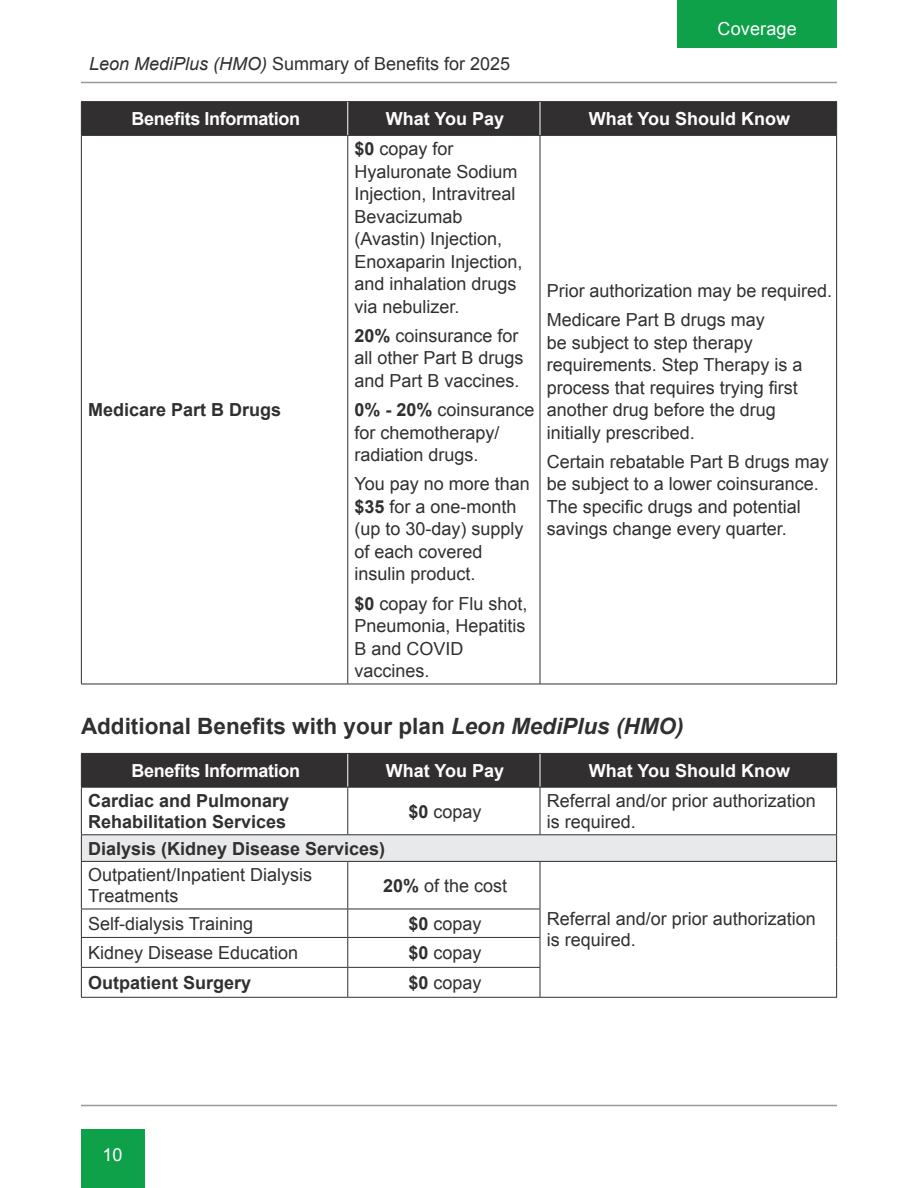
<style>
.page{position:relative;width:918px;height:1188px;background:#fff}
.page>*{position:absolute;margin:0;border:0;box-sizing:border-box;transform-origin:0 0}
.Bold_Title{font:700 22.5px "Arial";color:#312f30}
.Body{font:18px/22.5px "Arial";color:#312f30}
.Body-2{font:700 18px/21px "Arial";color:#312f30}
.t1{font:700 18px "Arial";color:#fff}
.t2{font:700 18px "Arial";letter-spacing:-.02em;color:#fff}
.t3{font:18px "Arial";letter-spacing:.01em;color:#fff}
.s1{font-style:italic}
.s2{font-weight:700}
</style>
<div class="page">
<hr style="left:81px;top:82px;width:756px;height:1px;background:#989a9d">
<hr style="left:81px;top:1105px;width:756px;height:1px;background:#989a9d">
<div style="left:81px;top:1129px;width:63px;height:59px;background:#0fa14a"></div>
<div style="left:677px;top:0;width:160px;height:48px;background:#0fa14a"></div>
<div style="left:82px;top:102px;width:754px;height:33px;background:#312f30"></div>
<hr style="left:81px;top:101px;width:267px;height:1px;background:#312f30">
<hr style="left:81px;top:102px;width:1px;height:33px;background:#312f30">
<hr style="left:348px;top:101px;width:192px;height:1px;background:#312f30">
<hr style="left:540px;top:101px;width:297px;height:1px;background:#312f30">
<hr style="left:836px;top:102px;width:1px;height:33px;background:#312f30">
<hr style="left:81px;top:135px;width:267px;height:1px;background:#312f30">
<hr style="left:348px;top:135px;width:192px;height:1px;background:#312f30">
<hr style="left:540px;top:135px;width:297px;height:1px;background:#312f30">
<hr style="left:81px;top:136px;width:1px;height:548px;background:#312f30">
<hr style="left:347px;top:136px;width:1px;height:548px;background:#312f30">
<hr style="left:540px;top:136px;width:1px;height:548px;background:#312f30">
<hr style="left:836px;top:136px;width:1px;height:548px;background:#312f30">
<hr style="left:81px;top:684px;width:267px;height:1px;background:#312f30">
<hr style="left:348px;top:684px;width:192px;height:1px;background:#312f30">
<hr style="left:540px;top:684px;width:297px;height:1px;background:#312f30">
<hr style="left:347px;top:102px;width:1px;height:33px;background:#fff">
<hr style="left:540px;top:102px;width:1px;height:33px;background:#fff">
<div style="left:82px;top:754px;width:754px;height:33px;background:#312f30"></div>
<div style="left:81px;top:835px;width:756px;height:26px;background:#e8e9ea"></div>
<hr style="left:347px;top:754px;width:1px;height:33px;background:#fff">
<hr style="left:540px;top:754px;width:1px;height:33px;background:#fff">
<hr style="left:836px;top:788px;width:1px;height:46px;background:#312f30">
<hr style="left:836px;top:862px;width:1px;height:47px;background:#312f30">
<svg style="left:836px;top:909px;width:1px;height:28px"></svg>
<hr style="left:836px;top:937px;width:1px;height:30px;background:#312f30">
<hr style="left:836px;top:967px;width:1px;height:30px;background:#312f30">
<hr style="left:81px;top:788px;width:1px;height:46px;background:#312f30">
<hr style="left:347px;top:788px;width:1px;height:46px;background:#312f30">
<hr style="left:540px;top:788px;width:1px;height:46px;background:#312f30">
<hr style="left:81px;top:862px;width:1px;height:47px;background:#312f30">
<hr style="left:347px;top:862px;width:1px;height:47px;background:#312f30">
<hr style="left:540px;top:862px;width:1px;height:47px;background:#312f30">
<svg style="left:81px;top:910px;width:1px;height:87px"></svg>
<svg style="left:347px;top:910px;width:1px;height:87px"></svg>
<svg style="left:540px;top:909px;width:1px;height:88px"></svg>
<hr style="left:81px;top:909px;width:267px;height:1px;background:#312f30">
<hr style="left:348px;top:909px;width:192px;height:1px;background:#312f30">
<hr style="left:81px;top:937px;width:267px;height:1px;background:#312f30">
<hr style="left:348px;top:937px;width:192px;height:1px;background:#312f30">
<hr style="left:81px;top:834px;width:267px;height:1px;background:#312f30">
<svg style="left:81px;top:835px;width:1px;height:26px"></svg>
<hr style="left:348px;top:834px;width:192px;height:1px;background:#312f30">
<hr style="left:540px;top:834px;width:297px;height:1px;background:#312f30">
<svg style="left:836px;top:835px;width:1px;height:26px"></svg>
<hr style="left:81px;top:861px;width:267px;height:1px;background:#312f30">
<hr style="left:348px;top:861px;width:192px;height:1px;background:#312f30">
<hr style="left:540px;top:861px;width:297px;height:1px;background:#312f30">
<hr style="left:81px;top:967px;width:267px;height:1px;background:#312f30">
<hr style="left:348px;top:967px;width:192px;height:1px;background:#312f30">
<hr style="left:81px;top:997px;width:267px;height:1px;background:#312f30">
<hr style="left:348px;top:997px;width:192px;height:1px;background:#312f30">
<hr style="left:540px;top:997px;width:297px;height:1px;background:#312f30">
<hr style="left:81px;top:753px;width:267px;height:1px;background:#312f30">
<hr style="left:81px;top:754px;width:1px;height:33px;background:#312f30">
<hr style="left:348px;top:753px;width:192px;height:1px;background:#312f30">
<hr style="left:540px;top:753px;width:297px;height:1px;background:#312f30">
<hr style="left:836px;top:754px;width:1px;height:33px;background:#312f30">
<hr style="left:81px;top:787px;width:267px;height:1px;background:#312f30">
<hr style="left:348px;top:787px;width:192px;height:1px;background:#312f30">
<hr style="left:540px;top:787px;width:297px;height:1px;background:#312f30">
<p class="Body" style="left:89px;top:53px;width:423px"><span class="s1">Leon MediPlus (HMO)</span> Summary of Benefits for 2025</p>
<p class="t3" style="left:718px;top:17px;width:81px">Coverage</p>
<p class="t2" style="left:132px;top:107px;width:170px">Benefits Information</p>
<p class="t1" style="left:386px;top:107px;width:120px">What You Pay</p>
<p class="t1" style="left:589px;top:107px;width:203px">What You Should Know</p>
<p class="Body-2" style="left:88px;top:400px;width:195px">Medicare Part B Drugs</p>
<p class="Body" style="left:355px;top:138px;width:170px"><span class="s2">$0</span> copay for<br>Hyaluronate Sodium<br>Injection, Intravitreal<br>Bevacizumab (Avastin) Injection,<br>Enoxaparin Injection, and inhalation drugs via nebulizer.</p>
<p class="Body" style="left:355px;top:325px;width:171px"><span class="s2">20%</span> coinsurance for all other Part B drugs and Part B vaccines.</p>
<p class="Body" style="left:355px;top:399px;width:182px"><span class="s2">0% - 20%</span> coinsurance for chemotherapy/ radiation drugs.</p>
<p class="Body" style="left:355px;top:473px;width:177px">You pay no more than <span class="s2">$35</span> for a one-month (up to 30-day) supply of each covered insulin product.</p>
<p class="Body" style="left:355px;top:592px;width:175px"><span class="s2">$0</span> copay for Flu shot,<br>Pneumonia, Hepatitis<br>B and COVID vaccines.</p>
<p class="Body" style="left:547px;top:280px;width:287px">Prior authorization may be required.</p>
<p class="Body" style="left:547px;top:309px;width:257px">Medicare Part B drugs may<br>be subject to step therapy requirements. Step Therapy is a process that requires trying first another drug before the drug initially prescribed.</p>
<p class="Body" style="left:547px;top:451px;width:284px">Certain rebatable Part B drugs may be subject to a lower coinsurance.<br>The specific drugs and potential savings change every quarter.</p>
<p class="Bold_Title" style="left:81px;top:711px;width:604px">Additional Benefits with your plan <span class="s1">Leon MediPlus (HMO)</span></p>
<p class="t2" style="left:132px;top:759px;width:170px">Benefits Information</p>
<p class="t1" style="left:386px;top:759px;width:120px">What You Pay</p>
<p class="t1" style="left:589px;top:759px;width:203px">What You Should Know</p>
<p class="Body-2" style="left:88px;top:791px;width:203px">Cardiac and Pulmonary<br>Rehabilitation Services</p>
<p class="Body" style="left:409px;top:800px;width:75px"><span class="s2">$0</span> copay</p>
<p class="Body" style="left:547px;top:790px;width:271px;line-height:21px">Referral and/or prior authorization is required.</p>
<p class="Body-2" style="left:88px;top:838px;width:299px">Dialysis (Kidney Disease Services)</p>
<p class="Body" style="left:88px;top:865px;width:226px;line-height:21px">Outpatient/Inpatient Dialysis<br>Treatments</p>
<p class="Body" style="left:383px;top:874px;width:126px"><span class="s2">20%</span> of the cost</p>
<p class="Body" style="left:547px;top:909px;width:271px;line-height:21px">Referral and/or prior authorization is required.</p>
<p class="Body" style="left:88px;top:912px;width:167px">Self-dialysis Training</p>
<p class="Body" style="left:409px;top:912px;width:75px"><span class="s2">$0</span> copay</p>
<p class="Body" style="left:88px;top:942px;width:212px">Kidney Disease Education</p>
<p class="Body" style="left:409px;top:942px;width:75px"><span class="s2">$0</span> copay</p>
<p class="Body-2" style="left:88px;top:973px;width:165px">Outpatient Surgery</p>
<p class="Body" style="left:409px;top:971px;width:75px"><span class="s2">$0</span> copay</p>
<p class="t3" style="left:102px;top:1142px;width:22px">10</p>
</div>
